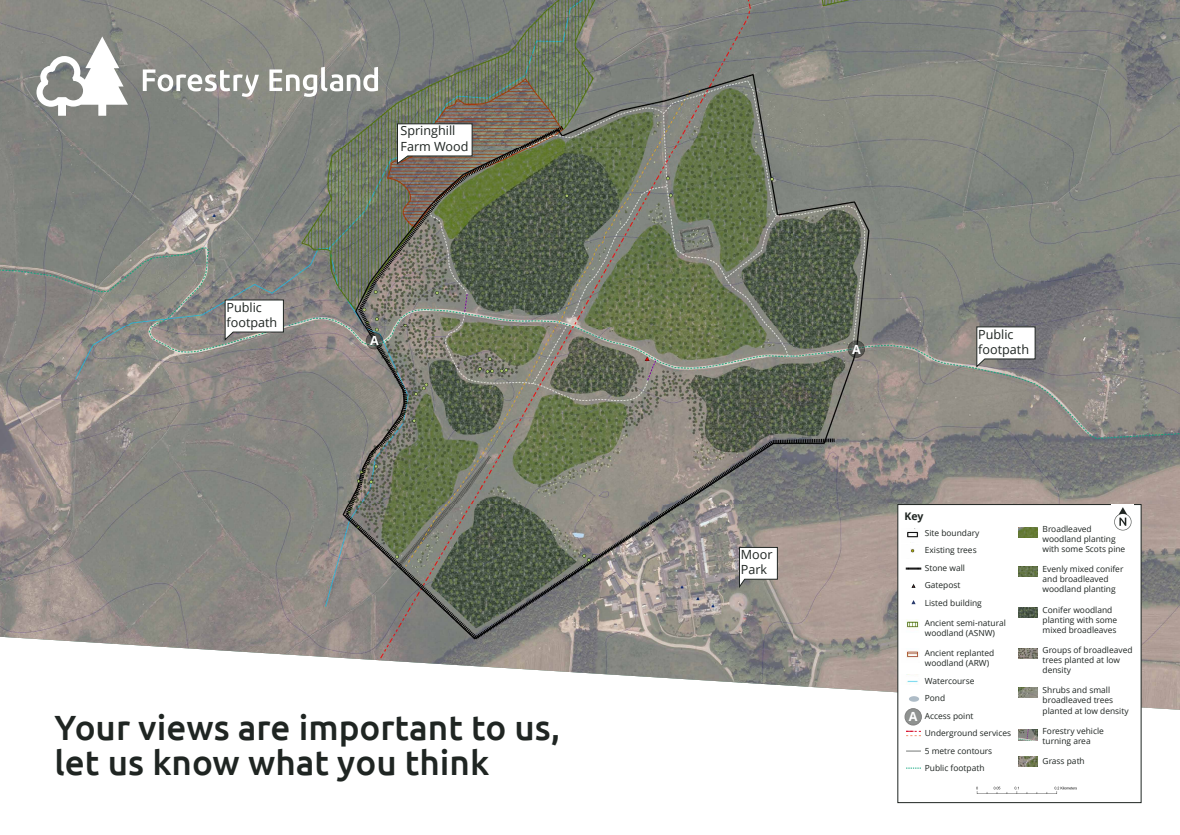
<style>
.page{position:relative;width:1180px;height:835px;background:#fff}
.page>*{position:absolute;margin:0;border:0;box-sizing:border-box;transform-origin:0 0}
.t1{font:500 35px/35px "Ubuntu";color:#1f2522}
.t2{font:12.6px/15.1px "Open Sans";color:#1f2522}
.t3{font:700 12.6px "Open Sans";color:#fff}
.t4{font:700 10.5px "Open Sans";color:#1f2522}
.t5{font:8.4px/10.1px "Open Sans";color:#1f2522}
</style>
<div class="page">
<img style="left:0;top:0;width:1180px;height:709px">
<svg style="left:269px;top:67px;width:109px;height:30px"></svg>
<svg style="left:143px;top:69px;width:116px;height:28px"></svg>
<svg style="left:36px;top:36px;width:92px;height:80px"></svg>
<svg style="left:397px;top:123px;width:76px;height:2px"></svg>
<svg style="left:976px;top:326px;width:59px;height:42px"></svg>
<div style="left:978px;top:329px;width:53px;height:27px;background:#fff"></div>
<div style="left:897px;top:504px;width:244px;height:298px;background:#fff;border:1px solid #1f2522"></div>
<img style="left:907px;top:528px;width:12px;height:10px">
<img style="left:910px;top:548px;width:5px;height:5px">
<img style="left:906px;top:619px;width:13px;height:9px">
<img style="left:906px;top:651px;width:13px;height:7px">
<img style="left:906px;top:674px;width:12px;height:9px">
<img style="left:1111px;top:504px;width:22px;height:27px">
<svg style="left:906px;top:730px;width:15px;height:6px"></svg>
<svg style="left:906px;top:567px;width:15px;height:2px"></svg>
<svg style="left:906px;top:750px;width:15px;height:1px"></svg>
<svg style="left:906px;top:767px;width:15px;height:1px"></svg>
<div style="left:909px;top:696px;width:10px;height:5px;background:#aebcc7;border-radius:50%"></div>
<img style="left:1018px;top:527px;width:19px;height:10px">
<img style="left:1018px;top:566px;width:19px;height:10px">
<img style="left:1018px;top:607px;width:19px;height:10px">
<img style="left:1018px;top:648px;width:19px;height:10px">
<img style="left:1018px;top:687px;width:19px;height:10px">
<img style="left:1018px;top:729px;width:19px;height:11px">
<img style="left:1018px;top:756px;width:19px;height:10px">
<div style="left:905px;top:708px;width:16px;height:17px;background:#8f9290;border-radius:50%"></div>
<div style="left:905px;top:708px;width:16px;height:17px;border:1px solid #000;border-radius:50%"></div>
<svg style="left:848px;top:341px;width:16px;height:16px"></svg>
<div style="left:848px;top:341px;width:17px;height:16px;border:1px solid #000;border-radius:50%"></div>
<svg style="left:344px;top:125px;width:491px;height:515px;background:#777b6a"></svg>
<svg style="left:366px;top:332px;width:17px;height:17px"></svg>
<div style="left:366px;top:332px;width:17px;height:17px;border:1px solid #000;border-radius:50%"></div>
<img style="left:976px;top:786px;width:101px;height:7px">
<svg style="left:224px;top:299px;width:60px;height:42px"></svg>
<div style="left:226px;top:302px;width:53px;height:27px;background:#fff"></div>
<h2 class="t2" style="left:226px;top:299px;width:52px">Public footpath</h2>
<h2 class="t2" style="left:400px;top:123px;width:70px">Springhill<br>Farm Wood</h2>
<h2 class="t3" style="left:370px;top:331px;width:10px">A</h2>
<h1 class="t1" style="left:55px;top:708px;width:507px">Your views are important to us, let us know what you think</h1>
<h2 class="t2" style="left:741px;top:546px;width:33px">Moor<br>Park</h2>
<h2 class="t3" style="left:852px;top:340px;width:10px">A</h2>
<h2 class="t2" style="left:978px;top:326px;width:52px">Public footpath</h2>
<p class="t4" style="left:904px;top:508px;width:20px">Key</p>
<p class="t5" style="left:925px;top:523px;width:59px;line-height:17.5px">Site boundary<br>Existing trees<br>Stone wall<br>Gatepost<br>Listed building</p>
<p class="t5" style="left:925px;top:617px;width:82px">Ancient semi-natural woodland (ASNW)</p>
<p class="t5" style="left:925px;top:647px;width:71px">Ancient replanted woodland (ARW)</p>
<p class="t5" style="left:925px;top:671px;width:88px;line-height:17.5px">Watercourse<br>Pond<br>Access point<br>Underground services<br>5 metre contours<br>Public footpath</p>
<h2 class="t3" style="left:909px;top:707px;width:10px">A</h2>
<p class="t5" style="left:1042px;top:523px;width:84px">Broadleaved woodland planting with some Scots pine</p>
<p class="t5" style="left:1042px;top:564px;width:82px">Evenly mixed conifer and broadleaved woodland planting</p>
<p class="t5" style="left:1042px;top:604px;width:76px">Conifer woodland planting with some mixed broadleaves</p>
<p class="t5" style="left:1042px;top:644px;width:91px">Groups of broadleaved trees planted at low density</p>
<p class="t5" style="left:1042px;top:685px;width:88px">Shrubs and small broadleaved trees planted at low density</p>
<p class="t5" style="left:1042px;top:725px;width:63px">Forestry vehicle turning area</p>
<p class="t5" style="left:1042px;top:755px;width:44px">Grass path</p>
</div>
